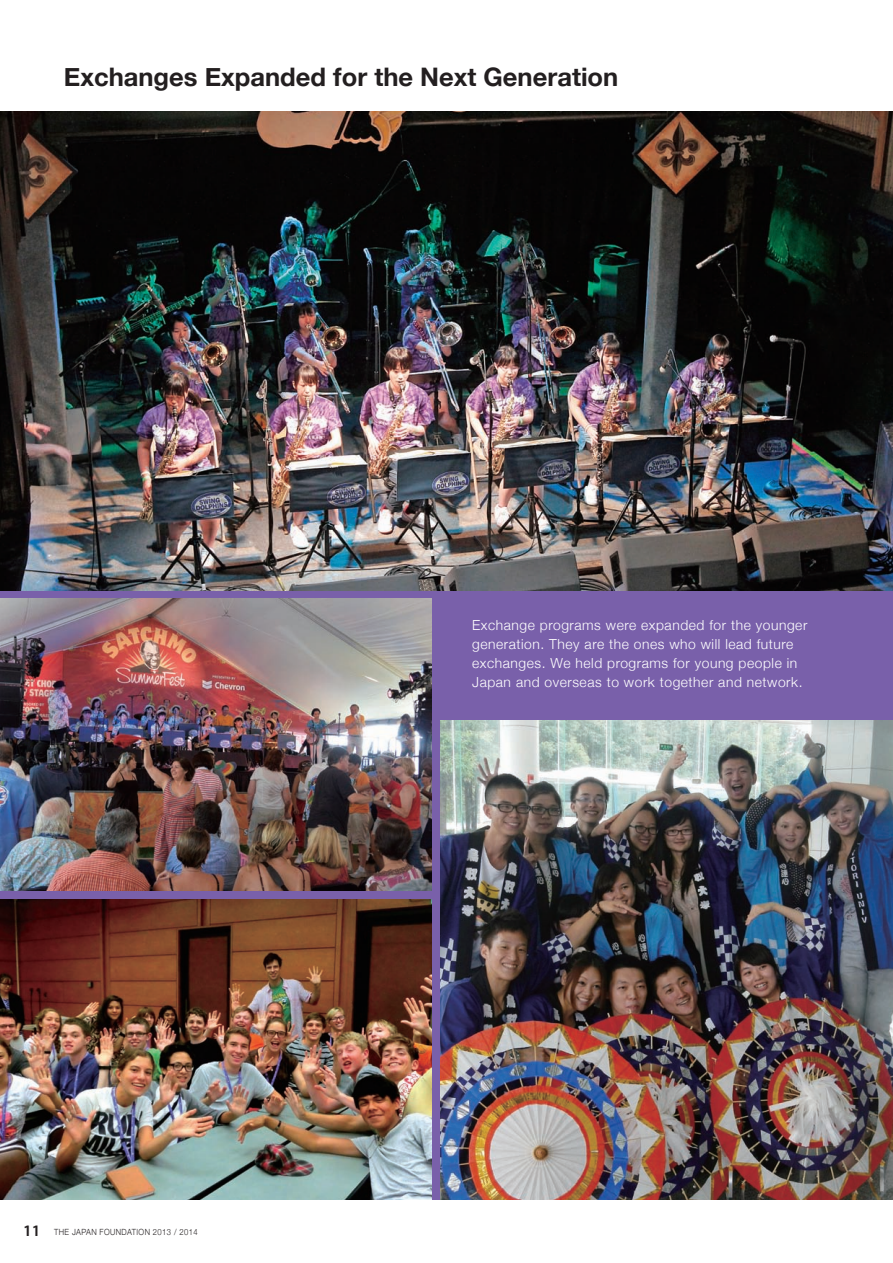
<style>
.page{position:relative;width:893px;height:1263px;background:#fff}
.page>*{position:absolute;margin:0;border:0;box-sizing:border-box;transform-origin:0 0}
.t1{font:700 25.5px "Helvetica Neue";color:#231f20}
.t2{font:300 13.8px/19.2px "Helvetica Neue";letter-spacing:.04em;color:#fff}
.t3{font:300 8.55px "Helvetica Neue";letter-spacing:.05em;color:#231f20;scale:.9 1}
.s1{font-family:"Koz Go Pro";font-weight:700;font-size:13.8px}
</style>
<div class="page">
<div style="left:0;top:112px;width:892px;height:1087px;background:#7960aa"></div>
<img style="left:0;top:598px;width:432px;height:293px">
<img style="left:0;top:899px;width:432px;height:300px">
<img style="left:0;top:112px;width:892px;height:478px">
<img style="left:440px;top:721px;width:452px;height:478px">
<h1 class="t1" style="left:64px;top:61px;width:556px">Exchanges Expanded for the Next Generation</h1>
<p class="t3" style="left:24px;top:1227px;width:195px"><span class="s1">11</span> THE JAPAN FOUNDATION 2013 / 2014</p>
<p class="t2" style="left:472px;top:615px;width:336px">Exchange programs were expanded for the younger generation. They are the ones who will lead future exchanges. We held programs for young people in Japan and overseas to work together and network.</p>
</div>
